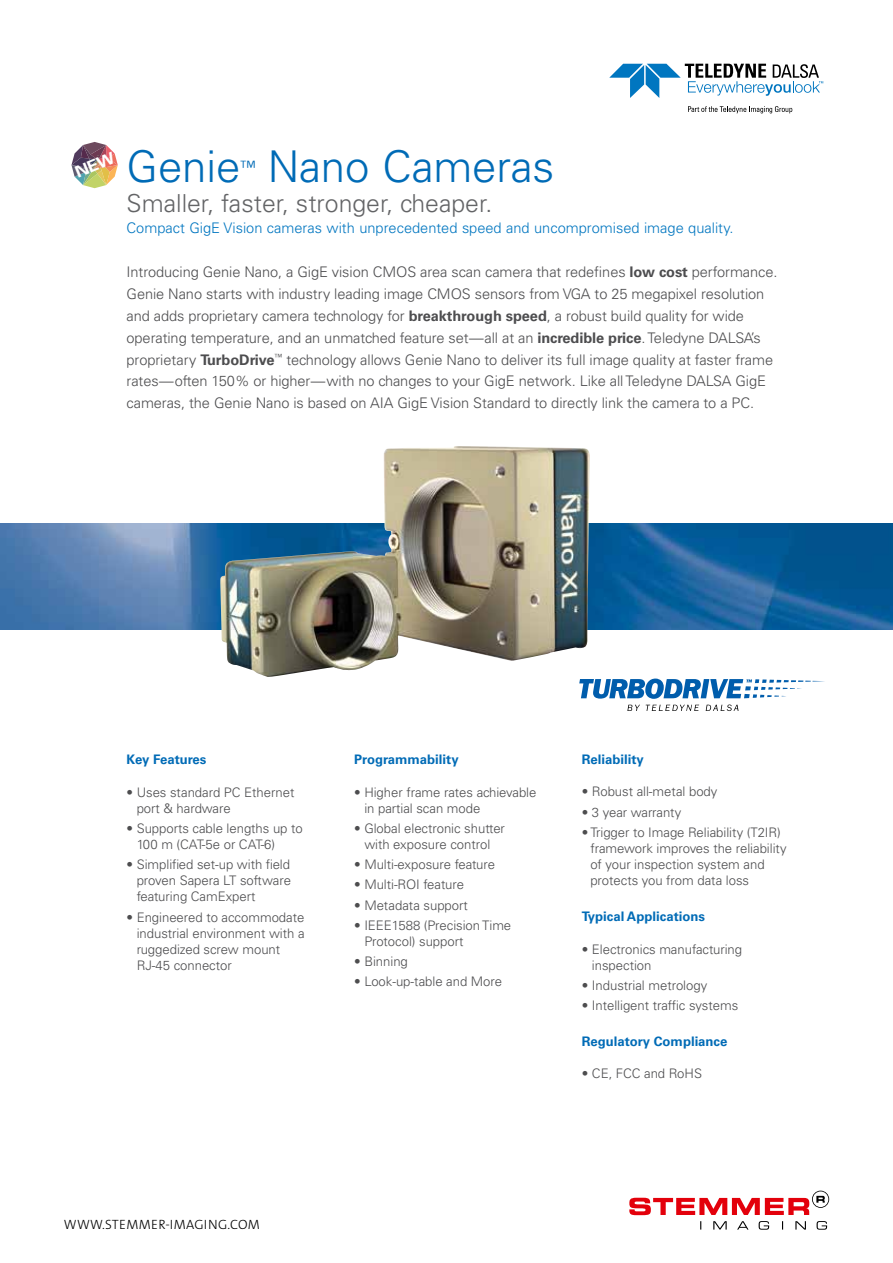
<style>
.page{position:relative;width:893px;height:1263px;background:#fff}
.page>*{position:absolute;margin:0;border:0;box-sizing:border-box;transform-origin:0 0}
.t1{font:300 43.8px "Univers LT Std";letter-spacing:-.005em;color:#006bb6}
.t2{font:300 24.75px "Univers LT Std";color:#636466}
.t3{font:300 16.95px "Univers LT Std";color:#006bb6}
.t4{font:300 14.55px/21.9px "Univers LT Std";letter-spacing:-.005em;color:#4d4d4f}
.t5{font:300 14.55px "Univers LT Std";color:#0076c0}
.t6{font:13.5px "The Sans LP3 Lig";letter-spacing:.025em;color:#000}
.t7{font:300 13.2px/16px "Univers LT Std";letter-spacing:-.005em;color:#4d4d4f}
.t8{font:700 13.2px "Univers LT Std";color:#006bb6}
.s1{font-weight:700}
</style>
<div class="page">
<img style="left:0;top:523px;width:893px;height:107px">
<img style="left:220px;top:446px;width:370px;height:231px">
<svg style="left:579px;top:678px;width:246px;height:33px"></svg>
<svg style="left:609px;top:64px;width:214px;height:34px"></svg>
<svg style="left:688px;top:106px;width:104px;height:7px"></svg>
<svg style="left:629px;top:1190px;width:200px;height:40px"></svg>
<svg style="left:71px;top:142px;width:47px;height:46px"></svg>
<h1 class="t1" style="left:127px;top:140px;width:115px">Genie</h1>
<p class="t3" style="left:240px;top:156px;width:17px">™</p>
<h1 class="t1" style="left:268px;top:140px;width:288px">Nano Cameras</h1>
<p class="t5" style="left:127px;top:219px;width:609px">Compact GigE Vision cameras with unprecedented speed and uncompromised image quality.</p>
<p class="t4" style="left:127px;top:261px;width:652px">Introducing Genie Nano, a GigE vision CMOS area scan camera that redefines <span class="s1">low cost</span> performance.<br>Genie Nano starts with industry leading image CMOS sensors from VGA to 25 megapixel resolution and adds proprietary camera technology for <span class="s1">breakthrough speed</span>, a robust build quality for wide operating temperature, and an unmatched feature set—all at an <span class="s1">incredible price</span>. Teledyne DALSA’s proprietary <span class="s1">TurboDrive</span><sup>™</sup> technology allows Genie Nano to deliver its full image quality at faster frame rates—often 150% or higher—with no changes to your GigE network. Like all Teledyne DALSA GigE cameras, the Genie Nano is based on AIA GigE Vision Standard to directly link the camera to a PC.</p>
<h2 class="t2" style="left:127px;top:188px;width:367px">Smaller, faster, stronger, cheaper.</h2>
<p class="t8" style="left:127px;top:752px;width:81px">Key Features</p>
<p class="t7" style="left:137px;top:784px;width:159px;text-indent:-10px">• Uses standard PC Ethernet port &amp; hardware</p>
<p class="t7" style="left:137px;top:820px;width:168px;text-indent:-10px">• Supports cable lengths up to<br>100 m (CAT-5e or CAT-6)</p>
<p class="t7" style="left:137px;top:856px;width:156px;text-align:justify;text-indent:-10px">• Simplified set-up with field proven Sapera LT software featuring CamExpert</p>
<p class="t7" style="left:137px;top:909px;width:169px;text-indent:-10px">• Engineered to accommodate industrial environment with a ruggedized screw mount<br>RJ-45 connector</p>
<p class="t8" style="left:354px;top:752px;width:106px">Programmability</p>
<p class="t7" style="left:364px;top:784px;width:174px;text-indent:-10px">• Higher frame rates achievable in partial scan mode</p>
<p class="t7" style="left:354px;top:820px;width:152px;text-align:center">• Global electronic shutter with exposure control</p>
<p class="t7" style="left:354px;top:856px;width:142px">• Multi-exposure feature</p>
<p class="t7" style="left:354px;top:877px;width:111px">• Multi-ROI feature</p>
<p class="t7" style="left:354px;top:897px;width:115px">• Metadata support</p>
<p class="t7" style="left:364px;top:917px;width:148px;text-indent:-10px">• IEEE1588 (Precision Time<br>Protocol) support</p>
<p class="t7" style="left:354px;top:953px;width:55px">• Binning</p>
<p class="t7" style="left:354px;top:974px;width:149px">• Look-up-table and More</p>
<p class="t8" style="left:582px;top:752px;width:64px">Reliability</p>
<p class="t7" style="left:582px;top:784px;width:137px">• Robust all-metal body</p>
<p class="t7" style="left:582px;top:804px;width:101px">• 3 year warranty</p>
<p class="t7" style="left:590px;top:824px;width:198px;text-indent:-9px">• Trigger to Image Reliability (T2IR) framework improves the reliability of your inspection system and protects you from data loss</p>
<p class="t8" style="left:582px;top:909px;width:125px">Typical Applications</p>
<p class="t7" style="left:592px;top:941px;width:152px;text-indent:-10px">• Electronics manufacturing inspection</p>
<p class="t7" style="left:582px;top:977px;width:127px">• Industrial metrology</p>
<p class="t7" style="left:582px;top:997px;width:158px">• Intelligent traffic systems</p>
<p class="t8" style="left:582px;top:1034px;width:147px">Regulatory Compliance</p>
<p class="t7" style="left:582px;top:1066px;width:122px">• CE, FCC and RoHS</p>
<p class="t6" style="left:64px;top:1215px;width:197px">WWW.STEMMER-IMAGING.COM</p>
</div>
